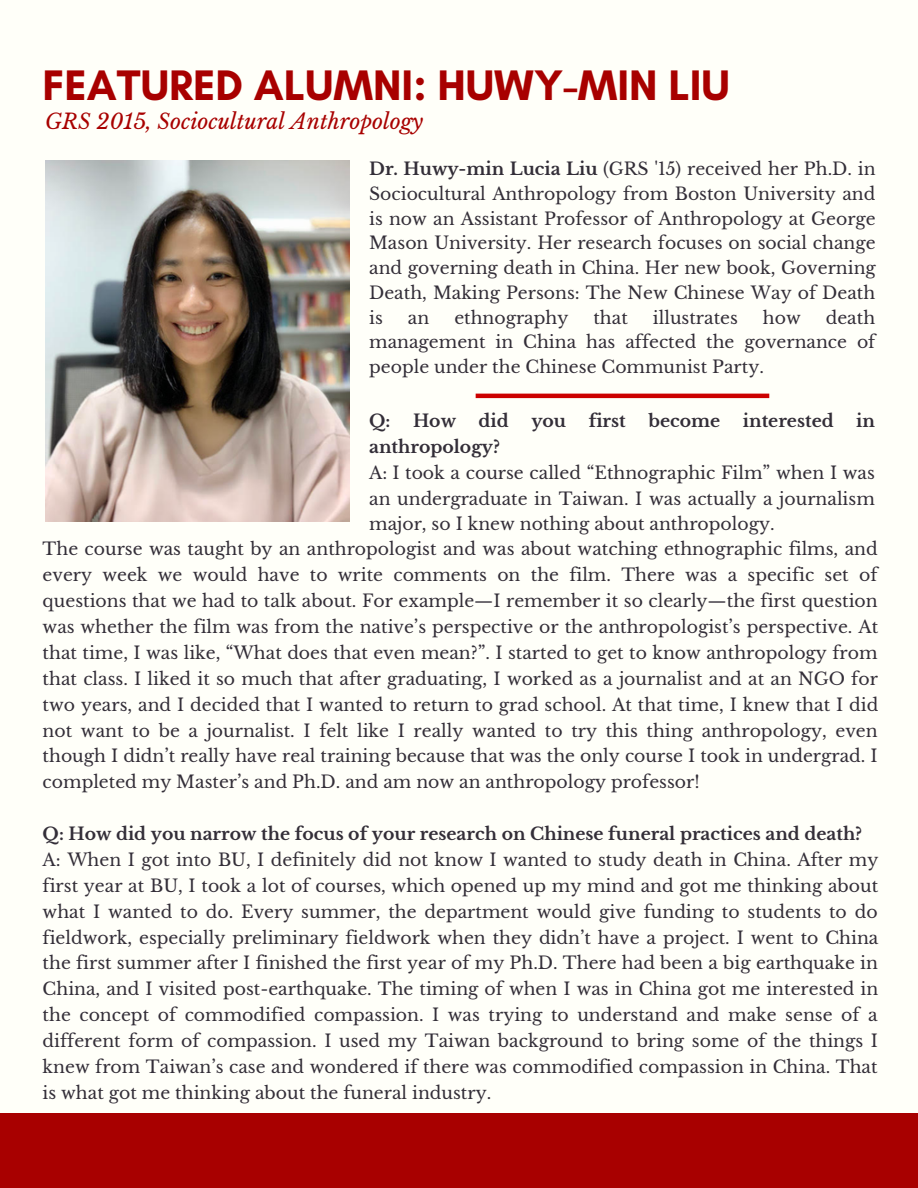
<style>
.page{position:relative;width:918px;height:1188px;background:#fffff9}
.page>*{position:absolute;margin:0;border:0;box-sizing:border-box;transform-origin:0 0}
.t1{font:700 43.5px "Glacial Indifference";color:#a80000}
.t2{font:italic 21px "Libre Baskerville";color:#a80000}
.t3{font:17.25px/25.8px "Libre Baskerville";color:#332e38;text-align:justify}
.t4{font:700 17.25px "Libre Baskerville";color:#332e38}
.s1{font-weight:700}
</style>
<div class="page">
<div style="left:0;top:1113px;width:918px;height:75px;background:#a80000"></div>
<img style="left:45px;top:161px;width:304px;height:361px">
<hr style="left:476px;top:394px;width:293px;height:4px;background:#c00">
<h1 class="t1" style="left:43px;top:58px;width:689px">FEATURED ALUMNI: HUWY-MIN LIU</h1>
<p class="t2" style="left:45px;top:109px;width:379px">GRS 2015, Sociocultural Anthropology</p>
<p class="t3" style="left:369px;top:157px;width:508px;line-height:24.8px"><span class="s1">Dr. Huwy-min Lucia Liu</span> (GRS '15) received her Ph.D. in Sociocultural Anthropology from Boston University and is now an Assistant Professor of Anthropology at George Mason University. Her research focuses on social change and governing death in China. Her new book, Governing Death, Making Persons: The New Chinese Way of Death is</p>
<p class="t3" style="left:369px;top:305px;width:508px;line-height:24.8px;text-indent:457px">death management in China has affected the governance of people under the Chinese Communist Party.</p>
<p class="t4" style="left:369px;top:410px;width:23px">Q:</p>
<p class="t4" style="left:413px;top:410px;width:45px">How</p>
<p class="t4" style="left:479px;top:410px;width:32px">did</p>
<p class="t4" style="left:531px;top:410px;width:36px">you</p>
<p class="t4" style="left:589px;top:410px;width:39px">first</p>
<p class="t4" style="left:648px;top:410px;width:73px">become</p>
<p class="t4" style="left:743px;top:410px;width:92px">interested</p>
<p class="t4" style="left:856px;top:410px;width:20px">in</p>
<p class="t4" style="left:369px;top:436px;width:132px">anthropology?</p>
<p class="t3" style="left:369px;top:460px;width:507px">A: I took a course called “Ethnographic Film” when I was an undergraduate in Taiwan. I was actually a journalism major, so I knew nothing about anthropology.</p>
<p class="t3" style="left:408px;top:305px;width:23px">an</p>
<p class="t3" style="left:454px;top:305px;width:116px">ethnography</p>
<p class="t3" style="left:593px;top:305px;width:36px">that</p>
<p class="t3" style="left:653px;top:305px;width:86px">illustrates</p>
<p class="t3" style="left:763px;top:305px;width:39px">how</p>
<p class="t3" style="left:43px;top:536px;width:837px">The course was taught by an anthropologist and was about watching ethnographic films, and every week we would have to write comments on the film. There was a specific set of questions that we had to talk about. For example—I remember it so clearly—the first question was whether the film was from the native’s perspective or the anthropologist’s perspective. At that time, I was like, “What does that even mean?”. I started to get to know anthropology from that class. I liked it so much that after graduating, I worked as a journalist and at an NGO for two years, and I decided that I wanted to return to grad school. At that time, I knew that I did not want to be a journalist. I felt like I really wanted to try this thing anthropology, even though I didn’t really have real training because that was the only course I took in undergrad. I completed my Master’s and Ph.D. and am now an anthropology professor!</p>
<p class="t4" style="left:43px;top:823px;width:821px">Q: How did you narrow the focus of your research on Chinese funeral practices and death?</p>
<p class="t3" style="left:43px;top:847px;width:837px">A: When I got into BU, I definitely did not know I wanted to study death in China. After my first year at BU, I took a lot of courses, which opened up my mind and got me thinking about what I wanted to do. Every summer, the department would give funding to students to do fieldwork, especially preliminary fieldwork when they didn’t have a project. I went to China the first summer after I finished the first year of my Ph.D. There had been a big earthquake in China, and I visited post-earthquake. The timing of when I was in China got me interested in the concept of commodified compassion. I was trying to understand and make sense of a different form of compassion. I used my Taiwan background to bring some of the things I knew from Taiwan’s case and wondered if there was commodified compassion in China. That is what got me thinking about the funeral industry.</p>
</div>
